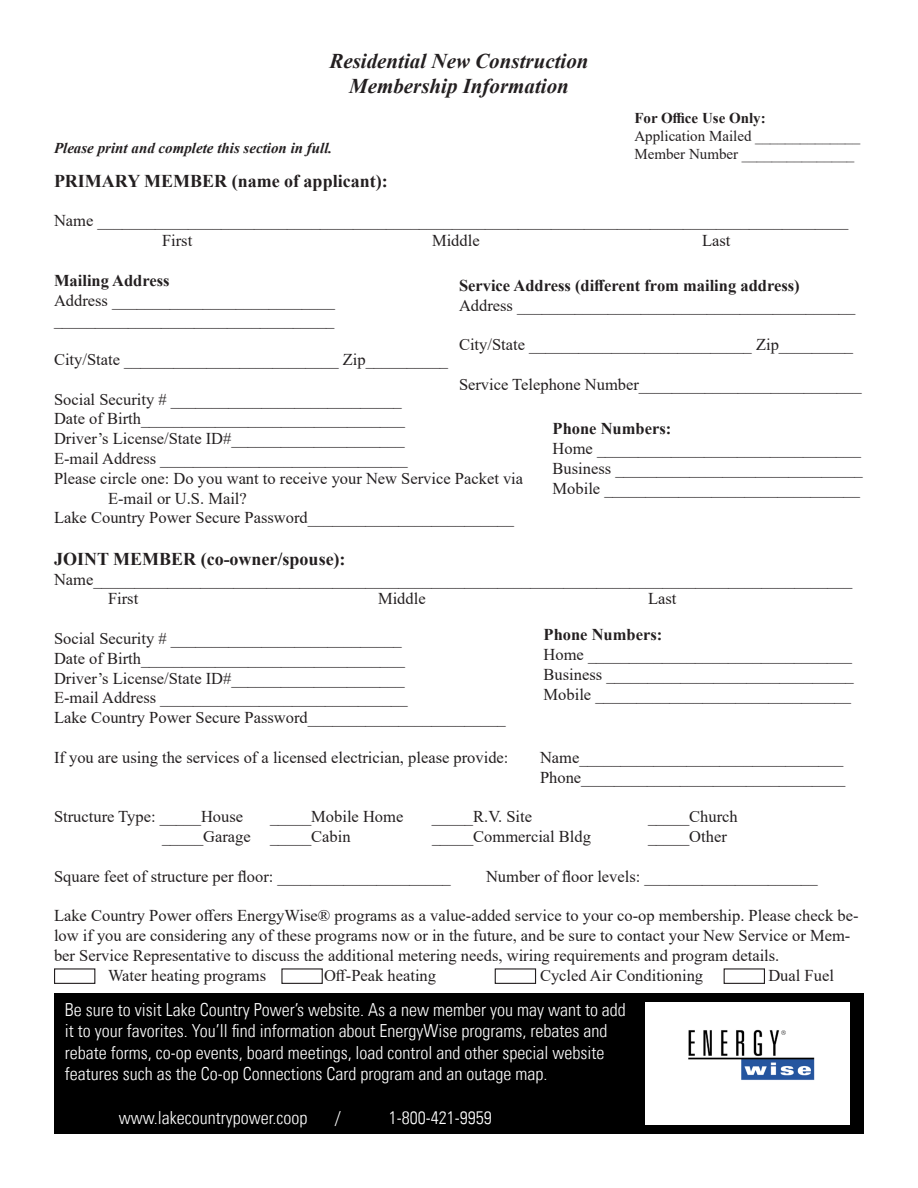
<style>
.page{position:relative;width:918px;height:1188px;background:#fff}
.page>*{position:absolute;margin:0;border:0;box-sizing:border-box;transform-origin:0 0}
.t1{font:italic 700 21px "Times New Roman";color:#231f20}
.t2{font:300 condensed 18px/21.6px "Univers LT Std";color:#fff}
.t3{font:700 18px "Times New Roman";color:#231f20}
.t4{font:16.5px/19.8px "Times New Roman";color:#231f20}
.t5{font:700 16.5px "Times New Roman";color:#231f20}
.t6{font:15px "Times New Roman";color:#231f20}
.t7{font:italic 700 15px "Times New Roman";color:#231f20}
.t8{font:700 15px "Times New Roman";color:#231f20}
</style>
<div class="page">
<div style="left:54px;top:968px;width:41px;height:16px;border:1px solid #231f20"></div>
<div style="left:281px;top:968px;width:42px;height:16px;border:1px solid #231f20"></div>
<div style="left:495px;top:968px;width:41px;height:16px;border:1px solid #231f20"></div>
<div style="left:724px;top:968px;width:41px;height:16px;border:1px solid #231f20"></div>
<div style="left:54px;top:994px;width:810px;height:140px;background:#000"></div>
<img style="left:646px;top:1003px;width:204px;height:122px">
<p class="t1" style="left:329px;top:47px;width:261px">Residential New Construction</p>
<p class="t1" style="left:349px;top:72px;width:221px">Membership Information</p>
<p class="t7" style="left:54px;top:137px;width:280px">Please print and complete this section in full.</p>
<p class="t8" style="left:634px;top:107px;width:133px">For Office Use Only:</p>
<p class="t6" style="left:634px;top:126px;width:227px">Application Mailed ______________</p>
<p class="t6" style="left:634px;top:144px;width:221px">Member Number _______________</p>
<p class="t3" style="left:54px;top:168px;width:335px">PRIMARY MEMBER (name of applicant):</p>
<p class="t4" style="left:54px;top:210px;width:796px">Name ___________________________________________________________________________________________</p>
<p class="t4" style="left:162px;top:230px;width:32px">First</p>
<p class="t4" style="left:432px;top:230px;width:49px">Middle</p>
<p class="t4" style="left:702px;top:230px;width:30px">Last</p>
<p class="t5" style="left:54px;top:268px;width:117px">Mailing Address</p>
<p class="t4" style="left:54px;top:290px;width:282px">Address ___________________________</p>
<p class="t4" style="left:54px;top:309px;width:282px">__________________________________</p>
<p class="t4" style="left:54px;top:349px;width:396px">City/State __________________________ Zip__________</p>
<p class="t4" style="left:54px;top:389px;width:349px">Social Security # ____________________________</p>
<p class="t4" style="left:54px;top:408px;width:353px">Date of Birth________________________________</p>
<p class="t4" style="left:54px;top:428px;width:352px">Driver’s License/State ID#_____________________</p>
<p class="t4" style="left:54px;top:448px;width:355px">E-mail Address ______________________________</p>
<p class="t4" style="left:54px;top:468px;width:471px">Please circle one: Do you want to receive your New Service Packet via</p>
<p class="t4" style="left:108px;top:488px;width:140px">E-mail or U.S. Mail?</p>
<p class="t4" style="left:54px;top:507px;width:462px">Lake Country Power Secure Password_________________________</p>
<p class="t3" style="left:54px;top:546px;width:293px">JOINT MEMBER (co-owner/spouse):</p>
<p class="t4" style="left:54px;top:569px;width:800px">Name____________________________________________________________________________________________</p>
<p class="t4" style="left:108px;top:588px;width:32px">First</p>
<p class="t4" style="left:378px;top:588px;width:49px">Middle</p>
<p class="t4" style="left:648px;top:588px;width:30px">Last</p>
<p class="t4" style="left:54px;top:628px;width:349px">Social Security # ____________________________</p>
<p class="t4" style="left:54px;top:648px;width:353px">Date of Birth________________________________</p>
<p class="t4" style="left:54px;top:668px;width:352px">Driver’s License/State ID#_____________________</p>
<p class="t4" style="left:54px;top:687px;width:355px">E-mail Address ______________________________</p>
<p class="t4" style="left:54px;top:707px;width:453px">Lake Country Power Secure Password________________________</p>
<p class="t4" style="left:54px;top:747px;width:456px">If you are using the services of a licensed electrician, please provide:</p>
<p class="t4" style="left:540px;top:747px;width:305px">Name________________________________</p>
<p class="t4" style="left:540px;top:767px;width:307px">Phone________________________________</p>
<p class="t4" style="left:54px;top:806px;width:191px">Structure Type: _____House</p>
<p class="t4" style="left:270px;top:806px;width:135px">_____Mobile Home</p>
<p class="t4" style="left:432px;top:806px;width:102px">_____R.V. Site</p>
<p class="t4" style="left:648px;top:806px;width:91px">_____Church</p>
<p class="t4" style="left:162px;top:826px;width:190px">_____Garage _____Cabin</p>
<p class="t4" style="left:432px;top:826px;width:161px">_____Commercial Bldg</p>
<p class="t4" style="left:648px;top:826px;width:80px">_____Other</p>
<p class="t4" style="left:54px;top:866px;width:398px">Square feet of structure per floor: _____________________</p>
<p class="t4" style="left:486px;top:866px;width:333px">Number of floor levels: _____________________</p>
<p class="t4" style="left:54px;top:905px;width:806px">Lake Country Power offers EnergyWise® programs as a value-added service to your co-op membership. Please check be&shy;low if you are considering any of these programs now or in the future, and be sure to contact your New Service or Mem&shy;ber Service Representative to discuss the additional metering needs, wiring requirements and program details.</p>
<p class="t4" style="left:108px;top:965px;width:160px">Water heating programs</p>
<p class="t4" style="left:324px;top:965px;width:114px">Off-Peak heating</p>
<p class="t4" style="left:540px;top:965px;width:165px">Cycled Air Conditioning</p>
<p class="t4" style="left:768px;top:965px;width:67px">Dual Fuel</p>
<p class="t5" style="left:459px;top:273px;width:342px">Service Address (different from mailing address)</p>
<p class="t4" style="left:459px;top:295px;width:398px">Address _________________________________________</p>
<p class="t4" style="left:459px;top:334px;width:396px">City/State ___________________________ Zip_________</p>
<p class="t4" style="left:459px;top:374px;width:404px">Service Telephone Number___________________________</p>
<p class="t5" style="left:553px;top:417px;width:120px">Phone Numbers:</p>
<p class="t4" style="left:553px;top:438px;width:310px">Home ________________________________</p>
<p class="t4" style="left:553px;top:458px;width:312px">Business ______________________________</p>
<p class="t4" style="left:553px;top:478px;width:309px">Mobile _______________________________</p>
<p class="t5" style="left:544px;top:623px;width:120px">Phone Numbers:</p>
<p class="t4" style="left:544px;top:644px;width:310px">Home ________________________________</p>
<p class="t4" style="left:544px;top:664px;width:312px">Business ______________________________</p>
<p class="t4" style="left:544px;top:684px;width:309px">Mobile _______________________________</p>
<p class="t2" style="left:65px;top:999px;width:563px">Be sure to visit Lake Country Power’s website. As a new member you may want to add it to your favorites. You’ll find information about EnergyWise programs, rebates and rebate forms, co-op events, board meetings, load control and other special website features such as the Co-op Connections Card program and an outage map.</p>
<p class="t2" style="left:119px;top:1107px;width:190px">www.lakecountrypower.coop</p>
<p class="t2" style="left:335px;top:1107px;width:7px">/</p>
<p class="t2" style="left:389px;top:1107px;width:104px">1-800-421-9959</p>
</div>
